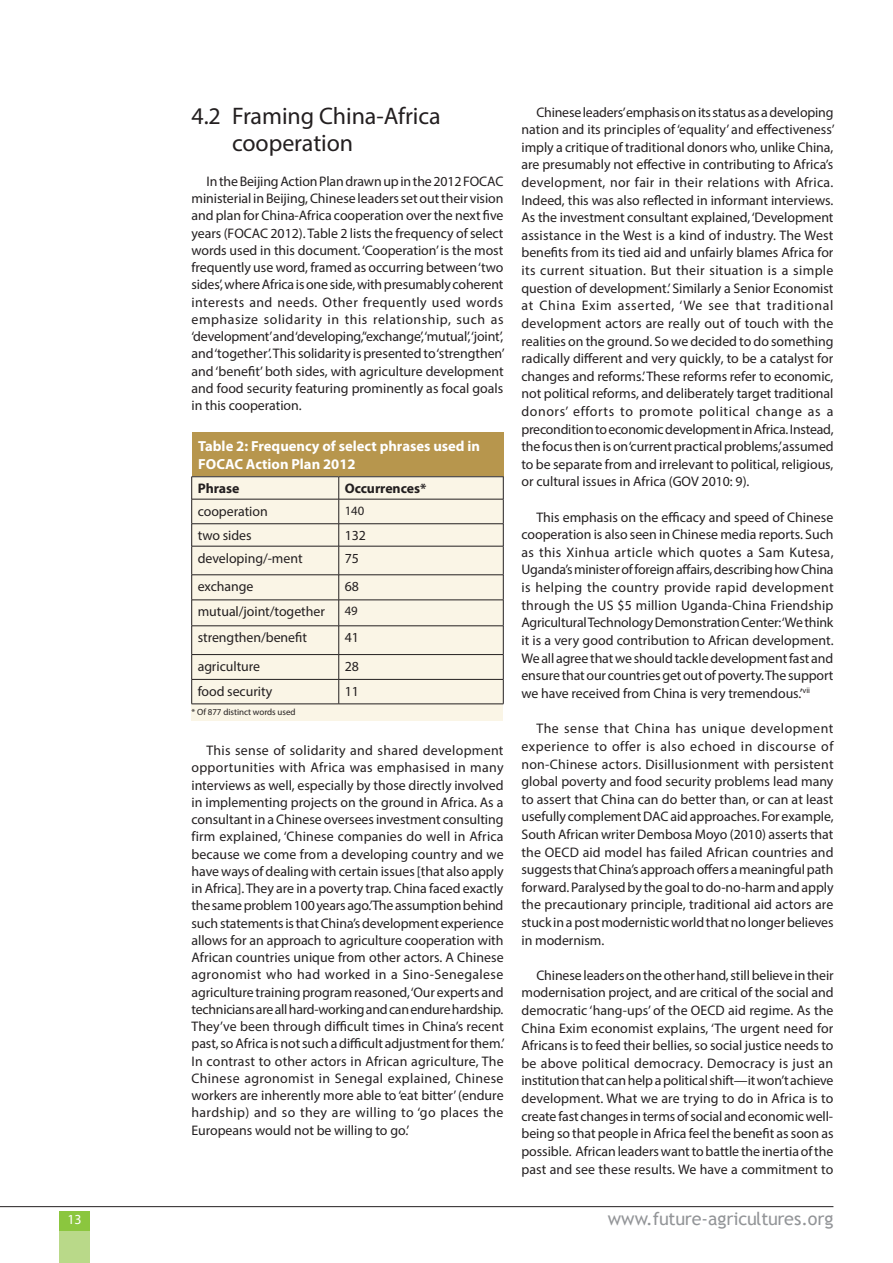
<style>
.page{position:relative;width:893px;height:1263px;background:#fff}
.page>*{position:absolute;margin:0;border:0;box-sizing:border-box;transform-origin:0 0}
.t1{font:24px/27px "Myriad Pro";letter-spacing:-.005em;color:#231f20}
.t2{font:18px "Trebuchet MS";letter-spacing:-.015em;color:#939598}
.t3{font:700 14.7px/18px "Myriad Pro";color:#fff}
.t4{font:13.8px/17.5px "Myriad Pro";letter-spacing:-.005em;color:#231f20;text-align:justify}
.t5{font:700 13.8px "Myriad Pro";letter-spacing:-.005em;color:#231f20}
.t6{font:13.8px "Myriad Pro";color:#fff}
.t7{font:12.75px "Myriad Pro";color:#231f20}
.t8{font:9px "Myriad Pro";letter-spacing:-.005em;color:#231f20}
</style>
<div class="page">
<hr style="left:0;top:1206px;width:833px;height:1px;background:#231f20">
<div style="left:60px;top:1211px;width:30px;height:19px;background:#8bc63e"></div>
<div style="left:60px;top:1231px;width:30px;height:32px;background:#b9d989"></div>
<div style="left:192px;top:432px;width:311px;height:44px;background:#b7964d"></div>
<div style="left:192px;top:476px;width:311px;height:245px;background:#faf5e6"></div>
<hr style="left:192px;top:476px;width:147px;height:1px;background:#231f20">
<hr style="left:339px;top:476px;width:164px;height:1px;background:#231f20">
<hr style="left:192px;top:499px;width:147px;height:1px;background:#231f20">
<hr style="left:339px;top:499px;width:164px;height:1px;background:#231f20">
<hr style="left:192px;top:523px;width:147px;height:1px;background:#231f20">
<hr style="left:339px;top:523px;width:164px;height:1px;background:#231f20">
<hr style="left:192px;top:546px;width:147px;height:1px;background:#231f20">
<hr style="left:339px;top:546px;width:164px;height:1px;background:#231f20">
<hr style="left:192px;top:574px;width:147px;height:1px;background:#231f20">
<hr style="left:339px;top:574px;width:164px;height:1px;background:#231f20">
<hr style="left:192px;top:600px;width:147px;height:1px;background:#231f20">
<hr style="left:339px;top:600px;width:164px;height:1px;background:#231f20">
<hr style="left:192px;top:625px;width:147px;height:1px;background:#231f20">
<hr style="left:339px;top:625px;width:164px;height:1px;background:#231f20">
<hr style="left:192px;top:654px;width:147px;height:1px;background:#231f20">
<hr style="left:339px;top:654px;width:164px;height:1px;background:#231f20">
<hr style="left:192px;top:679px;width:147px;height:1px;background:#231f20">
<svg style="left:191px;top:477px;width:1px;height:227px"></svg>
<hr style="left:339px;top:679px;width:164px;height:1px;background:#231f20">
<svg style="left:338px;top:477px;width:1px;height:227px"></svg>
<svg style="left:503px;top:477px;width:1px;height:227px"></svg>
<hr style="left:192px;top:704px;width:147px;height:1px;background:#231f20">
<hr style="left:339px;top:704px;width:164px;height:1px;background:#231f20">
<h1 class="t1" style="left:232px;top:102px;width:210px;text-indent:-40px">4.2 Framing China-Africa cooperation</h1>
<p class="t4" style="left:191px;top:172px;width:315px;text-indent:15px">In the Beijing Action Plan drawn up in the 2012 FOCAC ministerial in Beijing, Chinese leaders set out their vision and plan for China-Africa cooperation over the next five years (FOCAC 2012). Table 2 lists the frequency of select words used in this document. ‘Cooperation’ is the most frequently use word, framed as occurring between ‘two sides’, where Africa is one side, with presumably coherent interests and needs. Other frequently used words emphasize solidarity in this relationship, such as ‘development’and ‘developing,’‘exchange’, ‘mutual’, ‘joint’, and ‘together’. This solidarity is presented to ‘strengthen’ and ‘benefit’ both sides, with agriculture development and food security featuring prominently as focal goals in this cooperation.</p>
<p class="t3" style="left:198px;top:436px;width:283px">Table 2: Frequency of select phrases used in<br>FOCAC Action Plan 2012</p>
<p class="t5" style="left:198px;top:479px;width:43px">Phrase</p>
<p class="t5" style="left:345px;top:479px;width:83px">Occurrences*</p>
<p class="t4" style="left:198px;top:502px;width:72px">cooperation</p>
<p class="t7" style="left:345px;top:503px;width:21px">140</p>
<p class="t4" style="left:198px;top:526px;width:55px">two sides</p>
<p class="t4" style="left:345px;top:526px;width:23px">132</p>
<p class="t4" style="left:198px;top:549px;width:106px">developing/-ment</p>
<p class="t4" style="left:345px;top:549px;width:16px">75</p>
<p class="t4" style="left:198px;top:578px;width:57px">exchange</p>
<p class="t4" style="left:345px;top:578px;width:16px">68</p>
<p class="t4" style="left:198px;top:603px;width:129px">mutual/joint/together</p>
<p class="t7" style="left:345px;top:603px;width:15px">49</p>
<p class="t4" style="left:198px;top:629px;width:111px">strengthen/benefit</p>
<p class="t4" style="left:345px;top:629px;width:16px">41</p>
<p class="t4" style="left:198px;top:657px;width:64px">agriculture</p>
<p class="t4" style="left:345px;top:657px;width:16px">28</p>
<p class="t4" style="left:198px;top:682px;width:76px">food security</p>
<p class="t4" style="left:345px;top:682px;width:16px">11</p>
<p class="t8" style="left:192px;top:707px;width:106px">* Of 877 distinct words used</p>
<p class="t4" style="left:191px;top:742px;width:315px;text-indent:15px">This sense of solidarity and shared development opportunities with Africa was emphasised in many interviews as well, especially by those directly involved in implementing projects on the ground in Africa. As a consultant in a Chinese oversees investment consulting firm explained, ‘Chinese companies do well in Africa because we come from a developing country and we have ways of dealing with certain issues [that also apply in Africa]. They are in a poverty trap. China faced exactly the same problem 100 years ago.’The assumption behind such statements is that China’s development experience allows for an approach to agriculture cooperation with African countries unique from other actors. A Chinese agronomist who had worked in a Sino-Senegalese agriculture training program reasoned, ‘Our experts and technicians are all hard-working and can endure hardship.<br>They’ve been through difficult times in China’s recent past, so Africa is not such a difficult adjustment for them.’ In contrast to other actors in African agriculture, The Chinese agronomist in Senegal explained, Chinese workers are inherently more able to ‘eat bitter’ (endure hardship) and so they are willing to ‘go places the Europeans would not be willing to go.’</p>
<p class="t4" style="left:521px;top:103px;width:315px;text-indent:15px">Chinese leaders’emphasis on its status as a developing nation and its principles of ‘equality’ and effectiveness’ imply a critique of traditional donors who, unlike China, are presumably not effective in contributing to Africa’s development, nor fair in their relations with Africa.<br>Indeed, this was also reflected in informant interviews.<br>As the investment consultant explained, ‘Development assistance in the West is a kind of industry. The West benefits from its tied aid and unfairly blames Africa for its current situation. But their situation is a simple question of development.’ Similarly a Senior Economist at China Exim asserted, ‘We see that traditional development actors are really out of touch with the realities on the ground. So we decided to do something radically different and very quickly, to be a catalyst for changes and reforms.’ These reforms refer to economic, not political reforms, and deliberately target traditional donors’ efforts to promote political change as a precondition to economic development in Africa. Instead, the focus then is on ‘current practical problems,’assumed to be separate from and irrelevant to political, religious, or cultural issues in Africa (GOV 2010: 9).</p>
<p class="t4" style="left:521px;top:508px;width:314px;text-indent:15px">This emphasis on the efficacy and speed of Chinese cooperation is also seen in Chinese media reports. Such as this Xinhua article which quotes a Sam Kutesa, Uganda’s minister of foreign affairs, describing how China is helping the country provide rapid development through the US $5 million Uganda-China Friendship Agricultural Technology Demonstration Center: ‘We think it is a very good contribution to African development.<br>We all agree that we should tackle development fast and ensure that our countries get out of poverty. The support we have received from China is very tremendous.’<sup>vii</sup></p>
<p class="t4" style="left:521px;top:720px;width:314px;text-indent:15px">The sense that China has unique development experience to offer is also echoed in discourse of non-Chinese actors. Disillusionment with persistent global poverty and food security problems lead many to assert that China can do better than, or can at least usefully complement DAC aid approaches. For example, South African writer Dembosa Moyo (2010) asserts that the OECD aid model has failed African countries and suggests that China’s approach offers a meaningful path forward. Paralysed by the goal to do-no-harm and apply the precautionary principle, traditional aid actors are stuck in a post modernistic world that no longer believes in modernism.</p>
<p class="t4" style="left:521px;top:966px;width:314px;text-indent:15px">Chinese leaders on the other hand, still believe in their modernisation project, and are critical of the social and democratic ‘hang-ups’ of the OECD aid regime. As the China Exim economist explains, ‘The urgent need for Africans is to feed their bellies, so social justice needs to be above political democracy. Democracy is just an institution that can help a political shift—it won’t achieve development. What we are trying to do in Africa is to create fast changes in terms of social and economic well&shy;being so that people in Africa feel the benefit as soon as possible. African leaders want to battle the inertia of the past and see these results. We have a commitment to</p>
<p class="t6" style="left:67px;top:1211px;width:16px">13</p>
<h2 class="t2" style="left:608px;top:1208px;width:227px">www.future-agricultures.org</h2>
</div>
